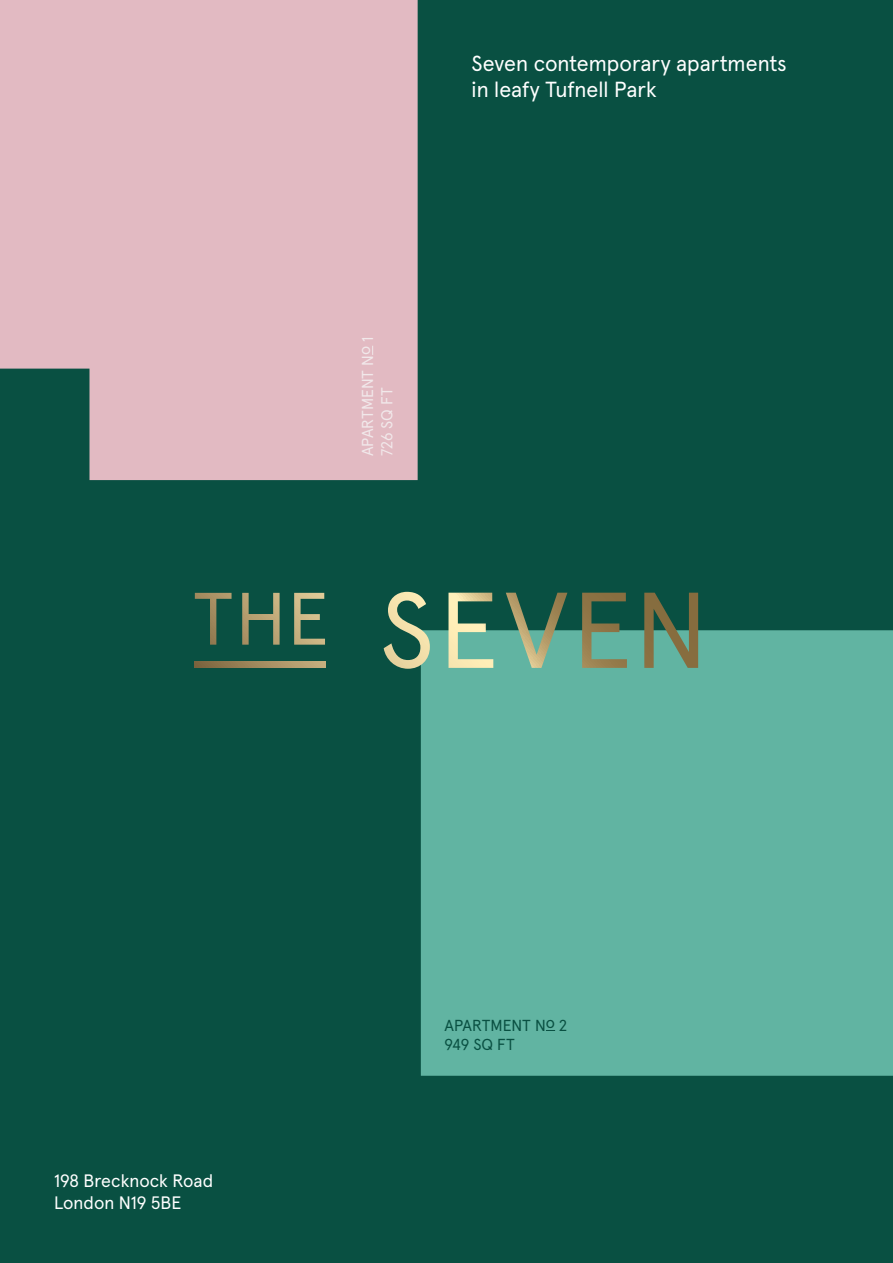
<style>
.page{position:relative;width:893px;height:1263px;background:#fff}
.page>*{position:absolute;margin:0;border:0;box-sizing:border-box;transform-origin:0 0}
.t1{font:21.75px/26.1px "Apercu Pro";color:#fff}
.t2{font:18px/21.6px "Apercu Pro";color:#fff}
.t3{font:15.9px/19px "Apercu Pro";letter-spacing:-.005em;color:#095042}
.t4{font:15.9px/19px "Apercu Pro";letter-spacing:-.005em;color:#f1e8ea}
</style>
<div class="page">
<div style="left:1px;top:0;width:892px;height:1263px;background:#095042"></div>
<div style="left:421px;top:630px;width:472px;height:446px;background:#61b4a2"></div>
<div style="left:0;top:0;width:418px;height:480px;background:#e2bac2"></div>
<svg style="left:195px;top:662px;width:130px;height:6px"></svg>
<svg style="left:644px;top:593px;width:54px;height:75px"></svg>
<svg style="left:582px;top:593px;width:45px;height:75px"></svg>
<svg style="left:506px;top:593px;width:61px;height:75px"></svg>
<svg style="left:448px;top:593px;width:45px;height:75px"></svg>
<svg style="left:384px;top:592px;width:46px;height:77px"></svg>
<svg style="left:294px;top:593px;width:31px;height:52px"></svg>
<svg style="left:242px;top:593px;width:38px;height:52px"></svg>
<svg style="left:195px;top:593px;width:37px;height:52px"></svg>
<p class="t1" style="left:472px;top:49px;width:317px">Seven contemporary apartments in leafy Tufnell Park</p>
<p class="t4" style="left:357px;top:456px;width:122px;rotate:-90deg">APARTMENT No 1<br>726 SQ FT</p>
<p class="t2" style="left:54px;top:1169px;width:161px">198 Brecknock Road<br>London N19 5BE</p>
<p class="t3" style="left:444px;top:1015px;width:124px">APARTMENT No 2<br>949 SQ FT</p>
</div>
